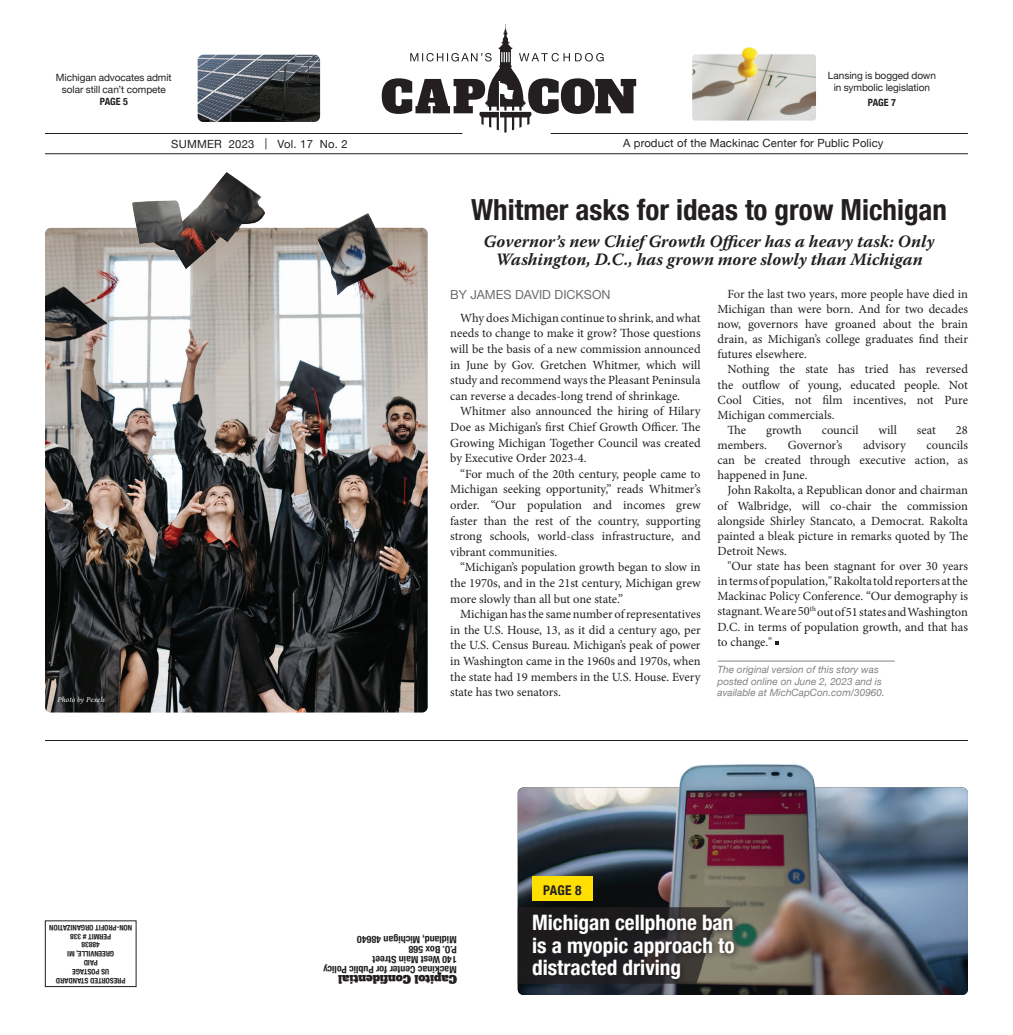
<style>
.page{position:relative;width:1013px;height:1035px;background:#fff}
.page>*{position:absolute;margin:0;border:0;box-sizing:border-box;transform-origin:0 0}
.t1{font:700 condensed 29.12px "Helvetica Neue";color:#231f20}
.t2{font:700 condensed 21.25px/22.5px "Helvetica Neue";color:#fff;text-align:justify}
.t3{font:italic 700 17.25px/18px "Warnock Pro";color:#231f20;text-align:center}
.t4{font:700 condensed 13.38px "Helvetica Neue";color:#231f20}
.t5{font:12.5px/15.6px "Minion Pro";color:#231f20;text-align:justify}
.t6{font:12.5px "Helvetica Neue";color:#6c6d70}
.t7{font:11.25px "Helvetica Neue";letter-spacing:.01em;color:#231f20}
.t8{font:11.25px "Alfa Slab One";color:#231f20}
.t9{font:italic 10px/11.4px "Helvetica Neue";color:#808285}
.t10{font:700 condensed 10px/10px "Helvetica Neue";color:#231f20}
.t11{font:10px/11.2px "Helvetica Neue";letter-spacing:-.005em;color:#231f20;text-align:center}
.t12{font:700 condensed 7.5px/8.8px "Helvetica Neue";color:#231f20;text-align:center}
.t13{font:italic 7.5px "Minion Variable Concept";letter-spacing:.01em;color:#fff}
</style>
<div class="page">
<div style="left:45px;top:921px;width:91px;height:66px;border:1px solid #231f20"></div>
<hr style="left:45px;top:133px;width:417px;height:1px;background:#231f20">
<hr style="left:550px;top:133px;width:418px;height:1px;background:#231f20">
<hr style="left:45px;top:153px;width:923px;height:1px;background:#231f20">
<img style="left:518px;top:788px;width:450px;height:207px">
<div style="left:532px;top:876px;width:60px;height:25px;background:#ffdf01"></div>
<hr style="left:717px;top:661px;width:177px;height:1px;background:#808285">
<svg style="left:775px;top:641px;width:3px;height:4px"></svg>
<svg style="left:382px;top:24px;width:254px;height:109px"></svg>
<hr style="left:45px;top:740px;width:923px;height:1px;background:#231f20">
<svg style="left:518px;top:907px;width:213px;height:77px"></svg>
<svg style="left:527px;top:910px;width:214px;height:77px;background:#302e2c"></svg>
<img style="left:45px;top:228px;width:383px;height:485px">
<img style="left:117px;top:172px;width:153px;height:101px">
<img style="left:300px;top:213px;width:108px;height:88px">
<img style="left:742px;top:47px;width:16px;height:7px">
<img style="left:692px;top:54px;width:124px;height:67px">
<img style="left:198px;top:55px;width:122px;height:67px">
<img style="left:646px;top:764px;width:180px;height:64px">
<p class="t11" style="left:56px;top:73px;width:117px">Michigan advocates admit solar still can’t compete</p>
<p class="t10" style="left:100px;top:96px;width:29px">PAGE 5</p>
<p class="t11" style="left:827px;top:71px;width:110px">Lansing is bogged down in symbolic legislation</p>
<p class="t10" style="left:868px;top:97px;width:29px">PAGE 7</p>
<p class="t7" style="left:171px;top:136px;width:178px">SUMMER 2023 | Vol. 17 No. 2</p>
<p class="t7" style="left:623px;top:135px;width:262px">A product of the Mackinac Center for Public Policy</p>
<p class="t13" style="left:58px;top:694px;width:49px">Photo by Pexels</p>
<h1 class="t1" style="left:471px;top:185px;width:477px">Whitmer asks for ideas to grow Michigan</h1>
<h3 class="t3" style="left:483px;top:232px;width:453px">Governor’s new Chief Growth Officer has a heavy task: Only<br>Washington, D.C., has grown more slowly than Michigan</h3>
<p class="t6" style="left:450px;top:286px;width:162px">BY JAMES DAVID DICKSON</p>
<p class="t5" style="left:450px;top:310px;width:252px;text-indent:10px">Why does Michigan continue to shrink, and what needs to change to make it grow? Those questions will be the basis of a new commission announced in June by Gov. Gretchen Whitmer, which will study and recommend ways the Pleasant Peninsula can reverse a decades-long trend of shrinkage.</p>
<p class="t5" style="left:450px;top:404px;width:252px;text-indent:10px">Whitmer also announced the hiring of Hilary Doe as Michigan’s first Chief Growth Officer. The Growing Michigan Together Council was created by Executive Order 2023-4.</p>
<p class="t5" style="left:450px;top:466px;width:252px;text-indent:10px">“For much of the 20th century, people came to Michigan seeking opportunity,” reads Whitmer’s order. “Our population and incomes grew faster than the rest of the country, supporting strong schools, world-class infrastructure, and vibrant communities.</p>
<p class="t5" style="left:450px;top:560px;width:252px;text-indent:10px">“Michigan’s population growth began to slow in the 1970s, and in the 21st century, Michigan grew more slowly than all but one state.”</p>
<p class="t5" style="left:450px;top:607px;width:252px;text-indent:10px">Michigan has the same number of representatives in the U.S. House, 13, as it did a century ago, per the U.S. Census Bureau. Michigan’s peak of power in Washington came in the 1960s and 1970s, when the state had 19 members in the U.S. House. Every state has two senators.</p>
<p class="t5" style="left:717px;top:286px;width:252px;line-height:15.1px;text-indent:10px">For the last two years, more people have died in Michigan than were born. And for two decades now, governors have groaned about the brain drain, as Michigan’s college graduates find their futures elsewhere.</p>
<p class="t5" style="left:727px;top:362px;width:242px">Nothing the state has tried has reversed</p>
<p class="t5" style="left:717px;top:377px;width:252px">the outflow of young, educated people. Not</p>
<p class="t5" style="left:717px;top:392px;width:252px">Cool Cities, not film incentives, not Pure</p>
<p class="t5" style="left:717px;top:407px;width:119px">Michigan commercials.</p>
<p class="t5" style="left:727px;top:422px;width:20px">The</p>
<p class="t5" style="left:766px;top:422px;width:37px">growth</p>
<p class="t5" style="left:821px;top:422px;width:38px">council</p>
<p class="t5" style="left:878px;top:422px;width:20px">will</p>
<p class="t5" style="left:916px;top:422px;width:21px">seat</p>
<p class="t5" style="left:955px;top:422px;width:13px">28</p>
<p class="t5" style="left:717px;top:437px;width:51px">members.</p>
<p class="t5" style="left:787px;top:437px;width:56px">Governor’s</p>
<p class="t5" style="left:863px;top:437px;width:44px">advisory</p>
<p class="t5" style="left:717px;top:438px;width:252px;line-height:15.1px;text-indent:209px">councils can be created through executive action, as happened in June.</p>
<p class="t5" style="left:717px;top:483px;width:252px;line-height:15.1px;text-indent:10px">John Rakolta, a Republican donor and chairman of Walbridge, will co-chair the commission alongside Shirley Stancato, a Democrat. Rakolta painted a bleak picture in remarks quoted by The Detroit News.</p>
<p class="t5" style="left:717px;top:559px;width:252px;line-height:15.1px;text-indent:10px">"Our state has been stagnant for over 30 years in terms of population," Rakolta told reporters at the Mackinac Policy Conference. “Our demography is stagnant. We are 50<sup>th</sup> out of 51 states and Washington D.C. in terms of population growth, and that has to change."</p>
<p class="t9" style="left:717px;top:665px;width:169px">The original version of this story was posted online on June 2, 2023 and is available at MichCapCon.com/30960.</p>
<p class="t4" style="left:543px;top:879px;width:40px">PAGE 8</p>
<p class="t12" style="left:132px;top:985px;width:84px;rotate:-180deg">PRESORTED STANDARD<br>US POSTAGE<br>PAID<br>GREENVILLE, MI<br>48838<br>PERMIT # 338<br>NON-PROFIT ORGANIZATION</p>
<p class="t10" style="left:456px;top:975px;width:135px;rotate:-180deg">Mackinac Center for Public Policy<br>140 West Main Street<br>P.O. Box 568<br>Midland, Michigan 48640</p>
<p class="t8" style="left:457px;top:987px;width:120px;rotate:-180deg">Capitol Confidential</p>
<h2 class="t2" style="left:532px;top:910px;width:204px">Michigan cellphone ban is a myopic approach to distracted driving</h2>
</div>
